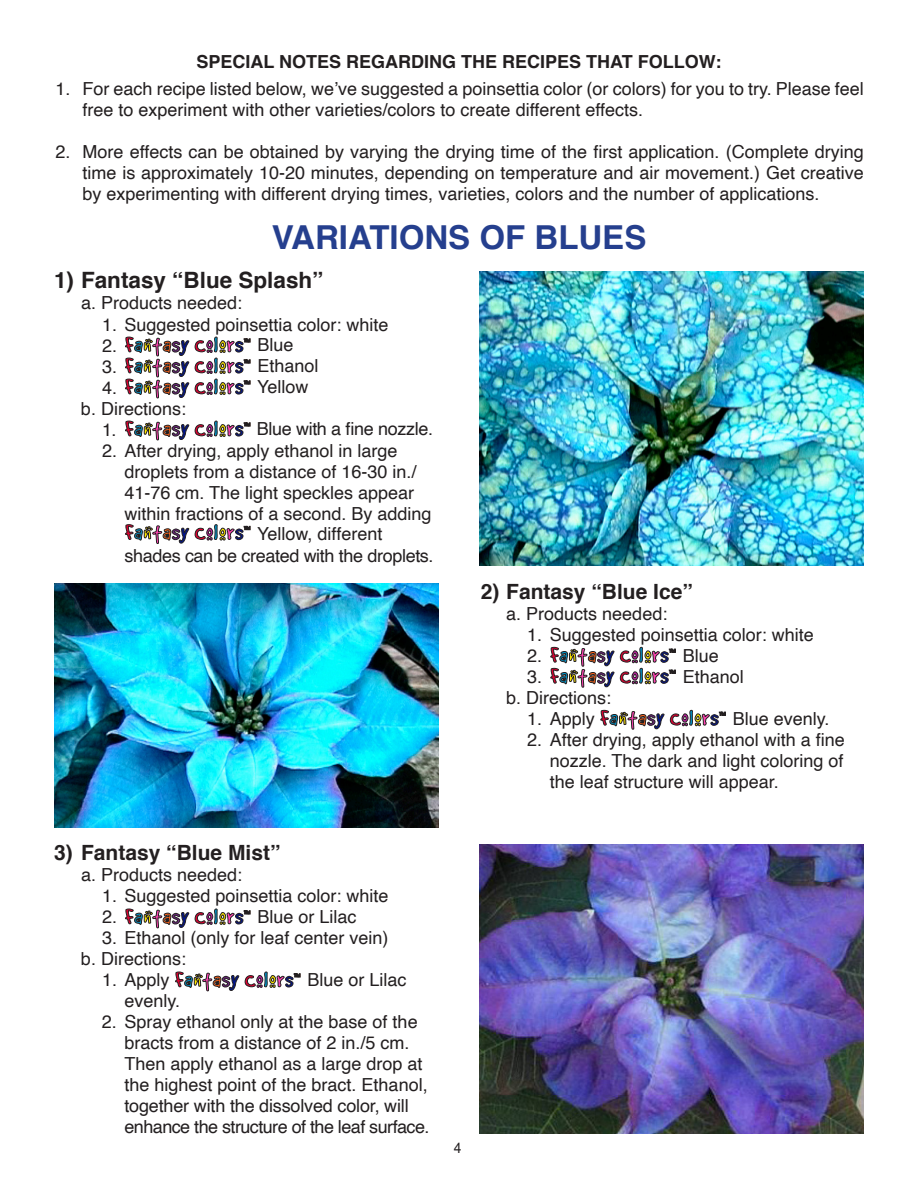
<style>
.page{position:relative;width:918px;height:1188px;background:#fff}
.page>*{position:absolute;margin:0;border:0;box-sizing:border-box;transform-origin:0 0}
.t1{font:700 33px "Helvetica";color:#253f8e}
.t2{font:700 22.5px "Helvetica";color:#231f20}
.t3{font:700 21px "Helvetica";color:#231f20}
.t4{font:18px/21px "Helvetica";color:#231f20}
.t5{font:18px "Helvetica";letter-spacing:-.02em;color:#231f20}
.t6{font:700 18px "Helvetica";color:#231f20}
.t7{font:15px "Helvetica";color:#231f20;scale:.91 1}
</style>
<div class="page">
<img style="left:54px;top:583px;width:385px;height:244px">
<img style="left:479px;top:272px;width:385px;height:294px">
<img style="left:479px;top:845px;width:385px;height:289px">
<svg style="left:195px;top:337px;width:56px;height:58px"></svg>
<svg style="left:125px;top:336px;width:64px;height:62px"></svg>
<svg style="left:195px;top:421px;width:56px;height:16px"></svg>
<svg style="left:125px;top:420px;width:64px;height:20px"></svg>
<svg style="left:195px;top:524px;width:56px;height:16px"></svg>
<svg style="left:125px;top:524px;width:64px;height:20px"></svg>
<svg style="left:620px;top:647px;width:56px;height:37px"></svg>
<svg style="left:550px;top:647px;width:64px;height:41px"></svg>
<svg style="left:670px;top:710px;width:56px;height:16px"></svg>
<svg style="left:600px;top:710px;width:64px;height:20px"></svg>
<svg style="left:195px;top:909px;width:56px;height:16px"></svg>
<svg style="left:125px;top:908px;width:64px;height:20px"></svg>
<svg style="left:245px;top:972px;width:56px;height:16px"></svg>
<svg style="left:175px;top:971px;width:64px;height:20px"></svg>
<p class="t6" style="left:196px;top:47px;width:527px">SPECIAL NOTES REGARDING THE RECIPES THAT FOLLOW:</p>
<p class="t4" style="left:82px;top:79px;width:783px;text-indent:-27px">1. For each recipe listed below, we’ve suggested a poinsettia color (or colors) for you to try. Please feel free to experiment with other varieties/colors to create different effects.</p>
<p class="t4" style="left:82px;top:142px;width:783px;text-align:justify;text-indent:-27px">2. More effects can be obtained by varying the drying time of the first application. (Complete drying time is approximately 10-20 minutes, depending on temperature and air movement.) Get creative by experimenting with different drying times, varieties, colors and the number of applications.</p>
<h1 class="t1" style="left:272px;top:211px;width:376px">VARIATIONS OF BLUES</h1>
<p class="t2" style="left:54px;top:262px;width:271px">1) Fantasy “Blue Splash”</p>
<p class="t4" style="left:81px;top:293px;width:163px">a. Products needed:</p>
<p class="t4" style="left:102px;top:314px;width:288px">1. Suggested poinsettia color: white<br>2.</p>
<p class="t4" style="left:258px;top:335px;width:38px">Blue</p>
<p class="t4" style="left:102px;top:356px;width:17px">3.</p>
<p class="t4" style="left:258px;top:356px;width:63px">Ethanol</p>
<p class="t4" style="left:102px;top:377px;width:17px">4.</p>
<p class="t4" style="left:257px;top:377px;width:53px">Yellow</p>
<p class="t4" style="left:102px;top:398px;width:86px;text-indent:-21px">b. Directions:<br>1.</p>
<p class="t5" style="left:257px;top:415px;width:178px">Blue with a fine nozzle.</p>
<p class="t4" style="left:102px;top:440px;width:297px">2. After drying, apply ethanol in large</p>
<p class="t4" style="left:125px;top:461px;width:294px">droplets from a distance of 16-30 in./</p>
<p class="t4" style="left:125px;top:482px;width:291px">41-76 cm. The light speckles appear</p>
<p class="t4" style="left:125px;top:503px;width:309px">within fractions of a second. By adding</p>
<p class="t4" style="left:257px;top:524px;width:127px">Yellow, different</p>
<p class="t5" style="left:125px;top:541px;width:311px">shades can be created with the droplets.</p>
<p class="t3" style="left:54px;top:836px;width:228px">3) Fantasy “Blue Mist”</p>
<p class="t4" style="left:81px;top:865px;width:163px">a. Products needed:</p>
<p class="t4" style="left:102px;top:886px;width:288px">1. Suggested poinsettia color: white<br>2.</p>
<p class="t4" style="left:258px;top:907px;width:101px">Blue or Lilac</p>
<p class="t4" style="left:81px;top:928px;width:309px;text-indent:21px">3. Ethanol (only for leaf center vein) b. Directions:</p>
<p class="t4" style="left:102px;top:970px;width:69px">1. Apply</p>
<p class="t4" style="left:308px;top:970px;width:101px">Blue or Lilac</p>
<p class="t4" style="left:124px;top:991px;width:57px">evenly.</p>
<p class="t4" style="left:124px;top:1012px;width:307px;text-indent:-22px">2. Spray ethanol only at the base of the bracts from a distance of 2 in./5 cm.<br>Then apply ethanol as a large drop at the highest point of the bract. Ethanol, together with the dissolved color, will enhance the structure of the leaf surface.</p>
<p class="t3" style="left:481px;top:574px;width:214px">2) Fantasy “Blue Ice”</p>
<p class="t4" style="left:506px;top:604px;width:163px">a. Products needed:</p>
<p class="t4" style="left:527px;top:625px;width:288px">1. Suggested poinsettia color: white<br>2.</p>
<p class="t4" style="left:683px;top:646px;width:38px">Blue</p>
<p class="t4" style="left:527px;top:667px;width:17px">3.</p>
<p class="t4" style="left:683px;top:667px;width:63px">Ethanol</p>
<p class="t4" style="left:506px;top:688px;width:107px">b. Directions:</p>
<p class="t4" style="left:527px;top:709px;width:69px">1. Apply</p>
<p class="t4" style="left:733px;top:709px;width:98px">Blue evenly.</p>
<p class="t4" style="left:550px;top:730px;width:297px;text-align:justify;text-indent:-22px">2. After drying, apply ethanol with a fine nozzle. The dark and light coloring of the leaf structure will appear.</p>
<p class="t7" style="left:454px;top:1136px;width:10px">4</p>
</div>
